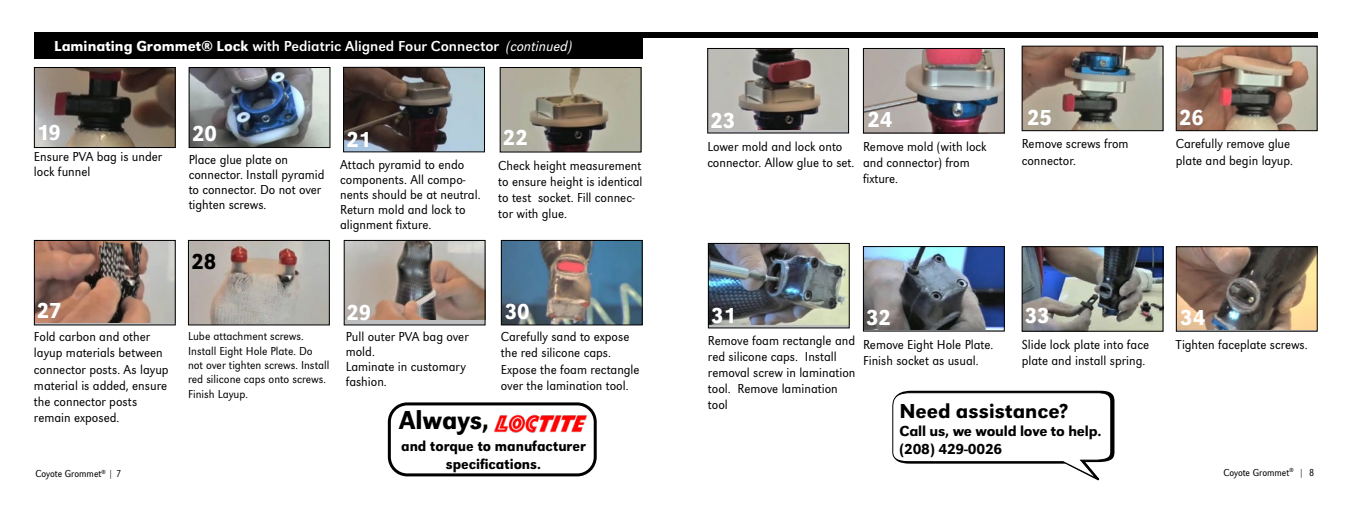
<style>
.page{position:relative;width:1350px;height:513px;background:#fff}
.page>*{position:absolute;margin:0;border:0;box-sizing:border-box;transform-origin:0 0}
.t1{font:500 27px "URW Grotesk Nar";color:#000}
.t2{font:500 22.5px "URW Grotesk Nar";color:#fff}
.t3{font:500 22.5px "URW Grotesk Nar";color:#000}
.t4{font:500 21px "URW Grotesk";color:#000}
.t5{font:15px "URW Grotesk";color:#fff}
.t6{font:500 15px/18.6px "URW Grotesk";letter-spacing:-.01em;color:#000}
.t7{font:500 15px/18px "URW Grotesk Nar";color:#000;text-align:center}
.t8{font:300 13.5px/16.2px "URW Grotesk Nar";color:#000}
.t9{font:300 12px/14.4px "URW Grotesk Nar";color:#000}
.t10{font:300 10.5px "URW Grotesk Ext Nar";color:#000}
.s1{font-weight:500}
.s2{font-family:"URW Grotesk Nar";font-weight:300;font-style:italic}
</style>
<div class="page">
<svg style="left:892px;top:390px;width:223px;height:91px"></svg>
<img style="left:502px;top:69px;width:137px;height:81px">
<div style="left:500px;top:67px;width:141px;height:85px;border:1px solid #000"></div>
<img style="left:865px;top:248px;width:138px;height:81px">
<div style="left:863px;top:246px;width:142px;height:85px;border:1px solid #000"></div>
<img style="left:709px;top:50px;width:138px;height:80px">
<div style="left:707px;top:48px;width:142px;height:85px;border:1px solid #000"></div>
<img style="left:1024px;top:248px;width:137px;height:82px">
<div style="left:1022px;top:246px;width:141px;height:86px;border:1px solid #000"></div>
<img style="left:190px;top:242px;width:138px;height:81px">
<div style="left:188px;top:240px;width:142px;height:85px;border:1px solid #000"></div>
<img style="left:1024px;top:48px;width:137px;height:81px">
<div style="left:1022px;top:46px;width:141px;height:85px;border:1px solid #000"></div>
<img style="left:865px;top:50px;width:138px;height:81px">
<div style="left:863px;top:48px;width:142px;height:85px;border:1px solid #000"></div>
<img style="left:1178px;top:248px;width:138px;height:81px">
<div style="left:1176px;top:246px;width:142px;height:86px;border:1px solid #000"></div>
<div style="left:344px;top:240px;width:141px;height:85px;background:#bcbec0"></div>
<img style="left:346px;top:242px;width:137px;height:78px">
<div style="left:344px;top:240px;width:141px;height:85px;border:1px solid #000"></div>
<img style="left:1178px;top:48px;width:138px;height:81px">
<div style="left:1176px;top:46px;width:142px;height:85px;border:1px solid #000"></div>
<img style="left:36px;top:242px;width:138px;height:81px">
<div style="left:34px;top:240px;width:142px;height:85px;border:1px solid #000"></div>
<img style="left:345px;top:69px;width:138px;height:81px">
<div style="left:343px;top:67px;width:142px;height:85px;border:1px solid #000"></div>
<div style="left:708px;top:243px;width:141px;height:85px;background:linear-gradient(to right,#bcbec0,#bcbec0)"></div>
<img style="left:710px;top:245px;width:138px;height:79px">
<div style="left:708px;top:243px;width:142px;height:85px;border:1px solid #000"></div>
<img style="left:503px;top:242px;width:138px;height:81px">
<div style="left:501px;top:240px;width:142px;height:85px;border:1px solid #000"></div>
<div style="left:114px;top:32px;width:1204px;height:6px;background:#000"></div>
<img style="left:36px;top:69px;width:138px;height:77px">
<div style="left:34px;top:67px;width:142px;height:81px;border:1px solid #000"></div>
<img style="left:191px;top:69px;width:137px;height:77px">
<div style="left:189px;top:67px;width:141px;height:81px;border:1px solid #000"></div>
<div style="left:34px;top:32px;width:609px;height:27px;background:#000"></div>
<img style="left:493px;top:410px;width:97px;height:23px">
<div style="left:388px;top:402px;width:209px;height:74px;border:3px solid #000;border-radius:18px"></div>
<p class="t5" style="left:54px;top:37px;width:520px"><span class="s1">Laminating Grommet® Lock</span> with Pediatric Aligned Four Connector <span class="s2">(continued)</span></p>
<h2 class="t2" style="left:37px;top:119px;width:25px">19</h2>
<h2 class="t2" style="left:192px;top:121px;width:26px">20</h2>
<h2 class="t2" style="left:346px;top:126px;width:26px">21</h2>
<h2 class="t2" style="left:503px;top:125px;width:26px">22</h2>
<p class="t8" style="left:34px;top:149px;width:130px;line-height:15px">Ensure PVA bag is under lock funnel</p>
<p class="t8" style="left:189px;top:152px;width:137px;line-height:15px">Place glue plate on connector. Install pyramid to connector. Do not over tighten screws.</p>
<p class="t8" style="left:340px;top:157px;width:142px;line-height:15px">Attach pyramid to endo components. All compo&shy;nents should be at neutral.<br>Return mold and lock to alignment fixture.</p>
<p class="t8" style="left:498px;top:157px;width:146px">Check height measurement to ensure height is identical to test socket. Fill connec&shy;tor with glue.</p>
<h2 class="t3" style="left:191px;top:249px;width:26px">28</h2>
<h2 class="t2" style="left:37px;top:297px;width:26px">27</h2>
<h2 class="t2" style="left:347px;top:300px;width:26px">29</h2>
<h2 class="t2" style="left:505px;top:298px;width:26px">30</h2>
<p class="t8" style="left:34px;top:329px;width:136px">Fold carbon and other layup materials between connector posts. As layup material is added, ensure the connector posts remain exposed.</p>
<p class="t9" style="left:188px;top:329px;width:143px">Lube attachment screws.<br>Install Eight Hole Plate. Do not over tighten screws. Install red silicone caps onto screws.<br>Finish Layup.</p>
<p class="t8" style="left:346px;top:329px;width:124px;line-height:15px">Pull outer PVA bag over mold.<br>Laminate in customary fashion.</p>
<p class="t8" style="left:501px;top:329px;width:140px">Carefully sand to expose the red silicone caps.<br>Expose the foam rectangle over the lamination tool.</p>
<h1 class="t1" style="left:399px;top:404px;width:92px">Always,</h1>
<p class="t10" style="left:35px;top:467px;width:87px">Coyote Grommet<sup>®</sup> | 7</p>
<p class="t7" style="left:401px;top:437px;width:186px">and torque to manufacturer specifications.</p>
<h2 class="t2" style="left:710px;top:107px;width:26px">23</h2>
<p class="t8" style="left:707px;top:138px;width:149px">Lower mold and lock onto connector. Allow glue to set.</p>
<h2 class="t2" style="left:867px;top:106px;width:26px">24</h2>
<p class="t8" style="left:863px;top:138px;width:125px">Remove mold (with lock and connector) from fixture.</p>
<h2 class="t2" style="left:1027px;top:104px;width:26px">25</h2>
<h2 class="t2" style="left:1179px;top:104px;width:26px">26</h2>
<p class="t8" style="left:1022px;top:136px;width:108px">Remove screws from connector.</p>
<p class="t8" style="left:1176px;top:136px;width:119px">Carefully remove glue plate and begin layup.</p>
<h2 class="t2" style="left:711px;top:302px;width:26px">31</h2>
<p class="t8" style="left:708px;top:332px;width:149px">Remove foam rectangle and red silicone caps. Install removal screw in lamination tool. Remove lamination tool</p>
<h2 class="t2" style="left:866px;top:304px;width:26px">32</h2>
<p class="t8" style="left:863px;top:336px;width:132px">Remove Eight Hole Plate.<br>Finish socket as usual.</p>
<h2 class="t2" style="left:1025px;top:302px;width:26px">33</h2>
<p class="t8" style="left:1022px;top:336px;width:129px">Slide lock plate into face plate and install spring.</p>
<h3 class="t4" style="left:899px;top:399px;width:170px">Need assistance?</h3>
<p class="t6" style="left:899px;top:422px;width:204px">Call us, we would love to help. (208) 429-0026</p>
<h2 class="t2" style="left:1180px;top:304px;width:26px">34</h2>
<p class="t8" style="left:1176px;top:336px;width:133px">Tighten faceplate screws.</p>
<p class="t10" style="left:1223px;top:466px;width:93px">Coyote Grommet<sup>®</sup> | 8</p>
</div>
